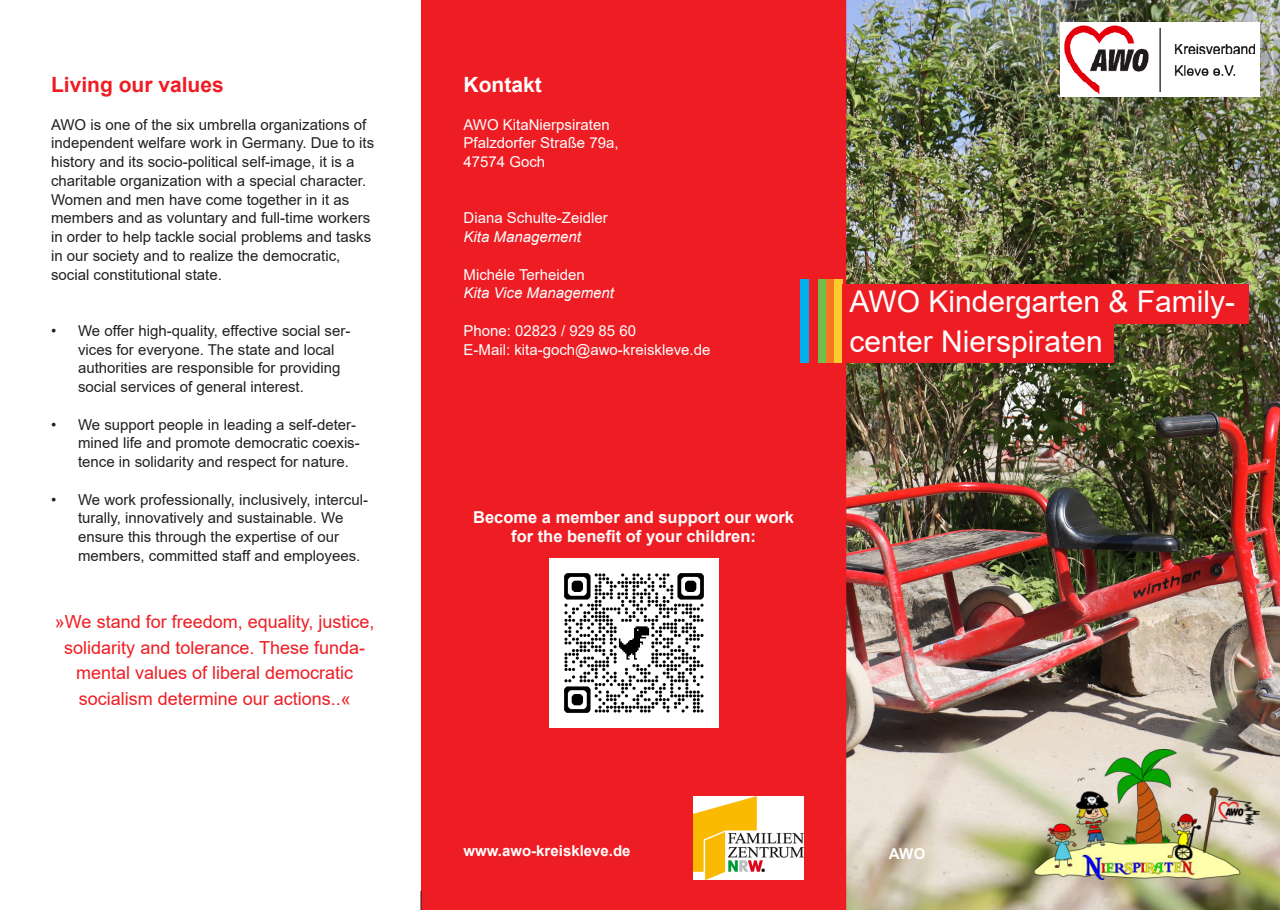
<style>
.page{position:relative;width:1280px;height:910px;background:#fff}
.page>*{position:absolute;margin:0;border:0;box-sizing:border-box;transform-origin:0 0}
.t1{font:30px/39.8px "Arial";color:#fff}
.t2{font:700 21px "Arial";color:#ee1d23}
.t3{font:700 21px "Arial";color:#fff}
.t4{font:18px/25.5px "Arial";color:#ee1d23;text-align:center}
.t5{font:700 16.5px/18.8px "Arial";color:#fff;text-align:center}
.t6{font:15px/18.8px "Arial";color:#231f20}
.t7{font:15px/18.8px "Arial";color:#fff}
.t8{font:italic 15px "Arial";color:#fff}
.t9{font:700 15px "Arial";color:#fff}
</style>
<div class="page">
<img style="left:846px;top:0;width:434px;height:910px">
<div style="left:421px;top:0;width:425px;height:910px;background:#ee1d23"></div>
<svg style="left:421px;top:891px;width:1px;height:19px"></svg>
<div style="left:826px;top:280px;width:8px;height:83px;background:#f47921"></div>
<div style="left:817px;top:280px;width:9px;height:83px;background:#70bf4c"></div>
<div style="left:809px;top:280px;width:8px;height:83px;background:#ee1d23"></div>
<div style="left:834px;top:280px;width:9px;height:83px;background:#fecb2f"></div>
<div style="left:800px;top:280px;width:9px;height:83px;background:#00aeef"></div>
<div style="left:843px;top:324px;width:271px;height:39px;background:#ee1d23"></div>
<div style="left:843px;top:284px;width:406px;height:40px;background:#ee1d23"></div>
<img style="left:549px;top:559px;width:169px;height:169px">
<div style="left:1059px;top:22px;width:200px;height:75px;background:#fff"></div>
<img style="left:1064px;top:26px;width:191px;height:67px">
<img style="left:694px;top:796px;width:110px;height:84px">
<img style="left:1034px;top:750px;width:225px;height:130px">
<h2 class="t2" style="left:51px;top:70px;width:174px">Living our values</h2>
<p class="t6" style="left:51px;top:115px;width:325px">AWO is one of the six umbrella organizations of independent welfare work in Germany. Due to its history and its socio-political self-image, it is a charitable organization with a special character.<br>Women and men have come together in it as members and as voluntary and full-time workers in order to help tackle social problems and tasks in our society and to realize the democratic, social constitutional state.</p>
<p class="t6" style="left:78px;top:321px;width:274px;text-indent:-27px">• We offer high-quality, effective social ser&shy;vices for everyone. The state and local authorities are responsible for providing social services of general interest.</p>
<p class="t6" style="left:78px;top:415px;width:283px;text-indent:-27px">• We support people in leading a self-deter&shy;mined life and promote democratic coexis&shy;tence in solidarity and respect for nature.</p>
<p class="t6" style="left:78px;top:490px;width:292px;text-indent:-27px">• We work professionally, inclusively, intercul&shy;turally, innovatively and sustainable. We ensure this through the expertise of our members, committed staff and employees.</p>
<p class="t4" style="left:55px;top:609px;width:321px">»We stand for freedom, equality, justice, solidarity and tolerance. These funda&shy;mental values of liberal democratic socialism determine our actions..«</p>
<h2 class="t3" style="left:463px;top:70px;width:80px">Kontakt</h2>
<p class="t7" style="left:463px;top:115px;width:157px">AWO KitaNierpsiraten<br>Pfalzdorfer Straße 79a,<br>47574 Goch</p>
<p class="t7" style="left:463px;top:209px;width:146px">Diana Schulte-Zeidler</p>
<p class="t8" style="left:463px;top:227px;width:119px">Kita Management</p>
<p class="t7" style="left:463px;top:265px;width:123px">Michéle Terheiden</p>
<p class="t8" style="left:463px;top:283px;width:152px">Kita Vice Management</p>
<p class="t7" style="left:463px;top:321px;width:248px">Phone: 02823 / 929 85 60<br>E-Mail: kita-goch@awo-kreiskleve.de</p>
<h1 class="t1" style="left:849px;top:282px;width:387px">AWO Kindergarten &amp; Family&shy;center Nierspiraten</h1>
<p class="t5" style="left:473px;top:508px;width:322px">Become a member and support our work for the benefit of your children:</p>
<p class="t9" style="left:463px;top:840px;width:169px">www.awo-kreiskleve.de</p>
<p class="t9" style="left:889px;top:843px;width:38px">AWO</p>
</div>
